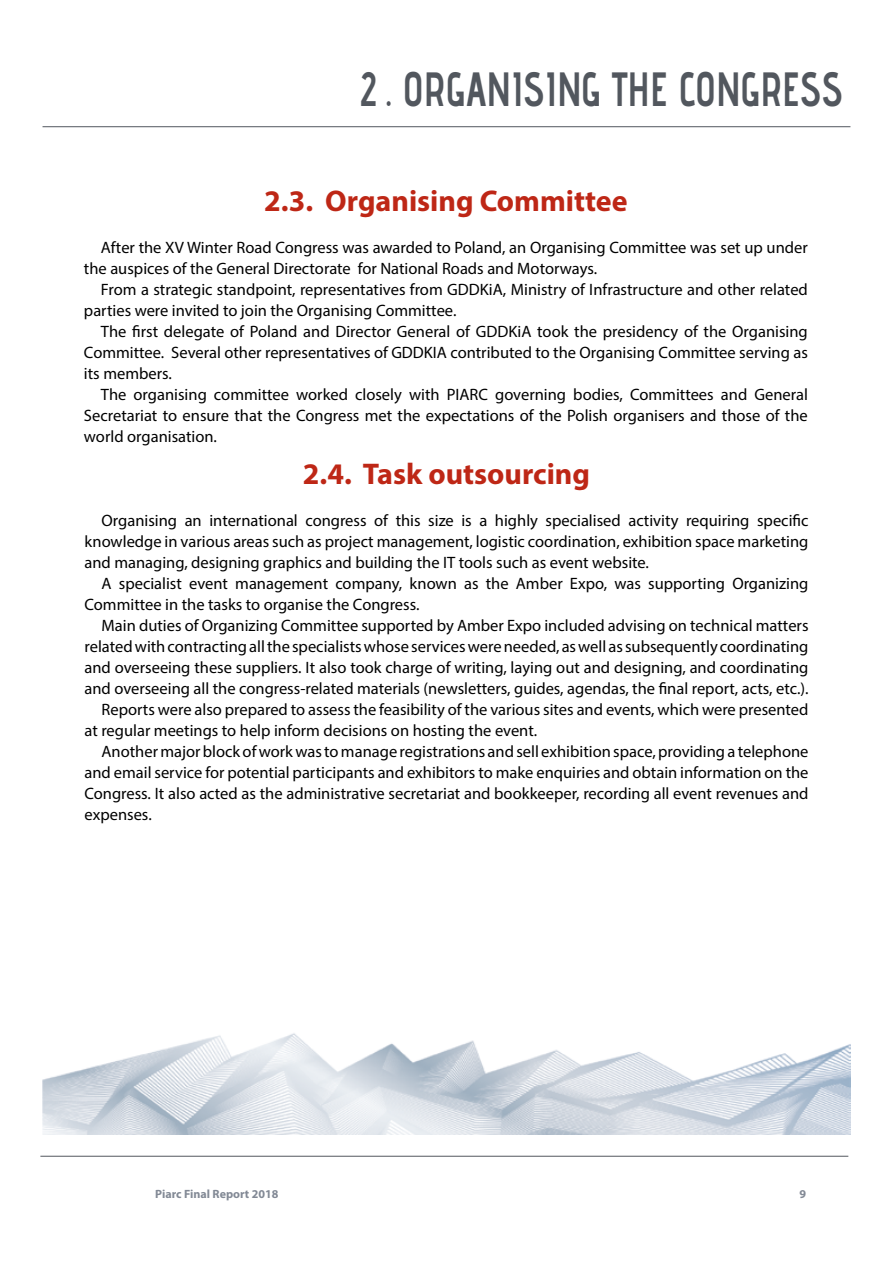
<style>
.page{position:relative;width:893px;height:1263px;background:#fff}
.page>*{position:absolute;margin:0;border:0;box-sizing:border-box;transform-origin:0 0}
.t1{font:700 48px "Advent Pro";color:#52575e;scale:.8 1}
.t2{font:700 30px "Myriad Pro";color:#be2716}
.t3{font:16.5px/21px "Myriad Pro";color:#000}
.t4{font:700 12px "Myriad Pro";color:#828995}
</style>
<div class="page">
<hr style="left:43px;top:126px;width:807px;height:1px;background:#52575e">
<hr style="left:40px;top:1156px;width:808px;height:1px;background:#52575e">
<img style="left:43px;top:1033px;width:807px;height:102px">
<h1 class="t1" style="left:361px;top:59px;width:605px">2 . ORGANISING THE CONGRESS</h1>
<h2 class="t2" style="left:264px;top:181px;width:365px">2.3. Organising Committee</h2>
<p class="t3" style="left:84px;top:236px;width:725px;text-indent:17px">After the XV Winter Road Congress was awarded to Poland, an Organising Committee was set up under the auspices of the General Directorate for National Roads and Motorways.</p>
<p class="t3" style="left:84px;top:278px;width:725px;text-indent:17px">From a strategic standpoint, representatives from GDDKiA, Ministry of Infrastructure and other related parties were invited to join the Organising Committee.</p>
<p class="t3" style="left:84px;top:320px;width:725px;text-align:justify;text-indent:17px">The first delegate of Poland and Director General of GDDKiA took the presidency of the Organising Committee. Several other representatives of GDDKIA contributed to the Organising Committee serving as its members.</p>
<p class="t3" style="left:84px;top:383px;width:725px;text-align:justify;text-indent:17px">The organising committee worked closely with PIARC governing bodies, Committees and General Secretariat to ensure that the Congress met the expectations of the Polish organisers and those of the world organisation.</p>
<h2 class="t2" style="left:303px;top:454px;width:289px">2.4. Task outsourcing</h2>
<p class="t3" style="left:85px;top:509px;width:725px;text-align:justify;text-indent:17px">Organising an international congress of this size is a highly specialised activity requiring specific knowledge in various areas such as project management, logistic coordination, exhibition space marketing and managing, designing graphics and building the IT tools such as event website.</p>
<p class="t3" style="left:85px;top:572px;width:725px;text-indent:17px">A specialist event management company, known as the Amber Expo, was supporting Organizing<br>Committee in the tasks to organise the Congress.</p>
<p class="t3" style="left:102px;top:614px;width:708px">Main duties of Organizing Committee supported by Amber Expo included advising on technical matters</p>
<p class="t3" style="left:85px;top:635px;width:725px">related with contracting all the specialists whose services were needed, as well as subsequently coordinating</p>
<p class="t3" style="left:85px;top:656px;width:725px">and overseeing these suppliers. It also took charge of writing, laying out and designing, and coordinating</p>
<p class="t3" style="left:85px;top:677px;width:725px">and overseeing all the congress-related materials (newsletters, guides, agendas, the final report, acts, etc.).</p>
<p class="t3" style="left:102px;top:698px;width:708px">Reports were also prepared to assess the feasibility of the various sites and events, which were presented</p>
<p class="t3" style="left:85px;top:719px;width:454px">at regular meetings to help inform decisions on hosting the event.</p>
<p class="t3" style="left:102px;top:740px;width:708px">Another major block of work was to manage registrations and sell exhibition space, providing a telephone</p>
<p class="t3" style="left:85px;top:761px;width:725px">and email service for potential participants and exhibitors to make enquiries and obtain information on the</p>
<p class="t3" style="left:85px;top:782px;width:725px">Congress. It also acted as the administrative secretariat and bookkeeper, recording all event revenues and</p>
<p class="t3" style="left:85px;top:803px;width:69px">expenses.</p>
<p class="t4" style="left:155px;top:1186px;width:125px">Piarc Final Report 2018</p>
<p class="t4" style="left:799px;top:1186px;width:8px">9</p>
</div>
